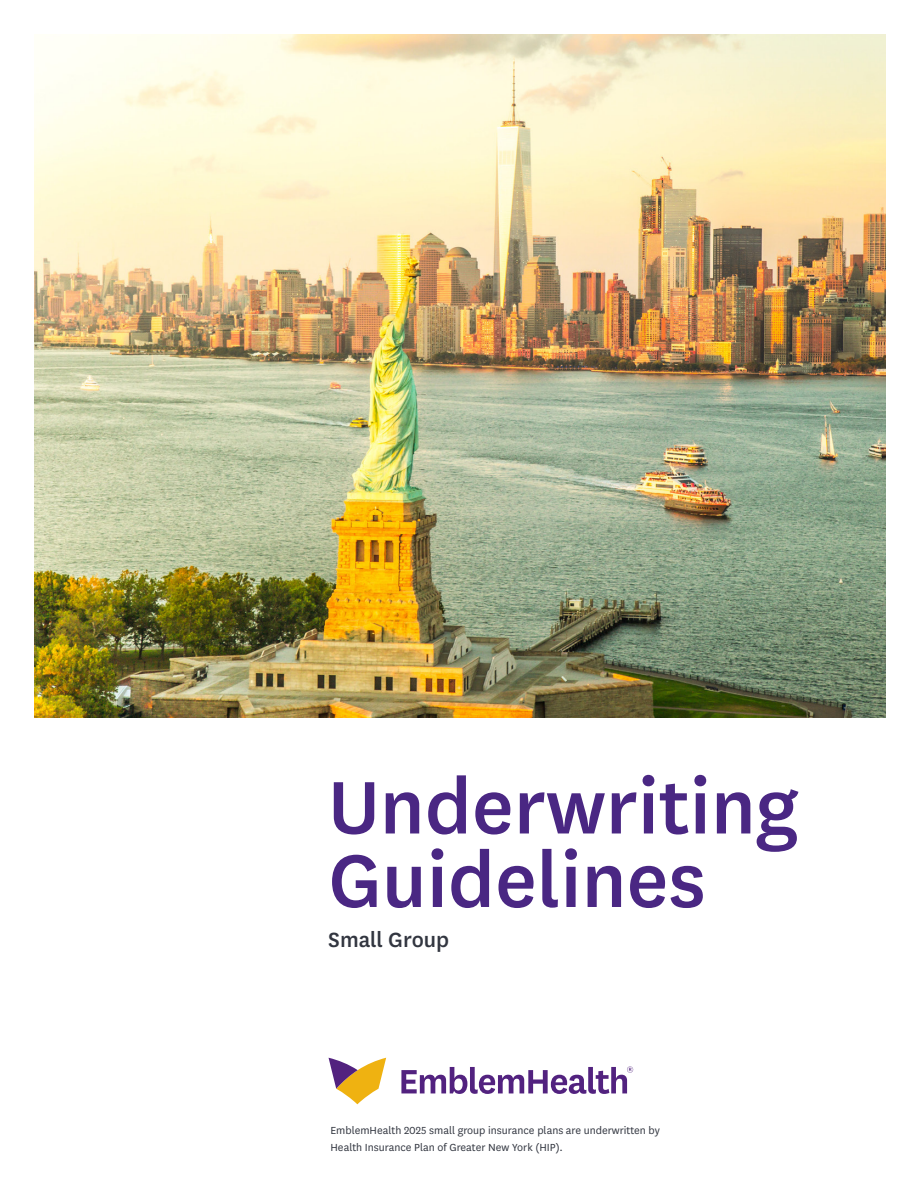
<style>
.page{position:relative;width:918px;height:1188px;background:#fff}
.page>*{position:absolute;margin:0;border:0;box-sizing:border-box;transform-origin:0 0}
.t1{font:500 87px/73.5px "National";color:#4a2783}
.Subtitle{font:500 24px "National";letter-spacing:-.005em;color:#323640}
.Body_Copy_A__National{font:12px/16.5px "National";color:#323640}
</style>
<div class="page">
<img style="left:35px;top:35px;width:851px;height:682px">
<svg style="left:329px;top:1058px;width:57px;height:46px"></svg>
<svg style="left:401px;top:1066px;width:232px;height:28px"></svg>
<p class="t1" style="left:328px;top:765px;width:472px">Underwriting<br>Guidelines</p>
<p class="Subtitle" style="left:328px;top:924px;width:122px">Small Group</p>
<p class="Body_Copy_A__National" style="left:330px;top:1122px;width:331px">EmblemHealth 2025 small group insurance plans are underwritten by<br>Health Insurance Plan of Greater New York (HIP).</p>
</div>
